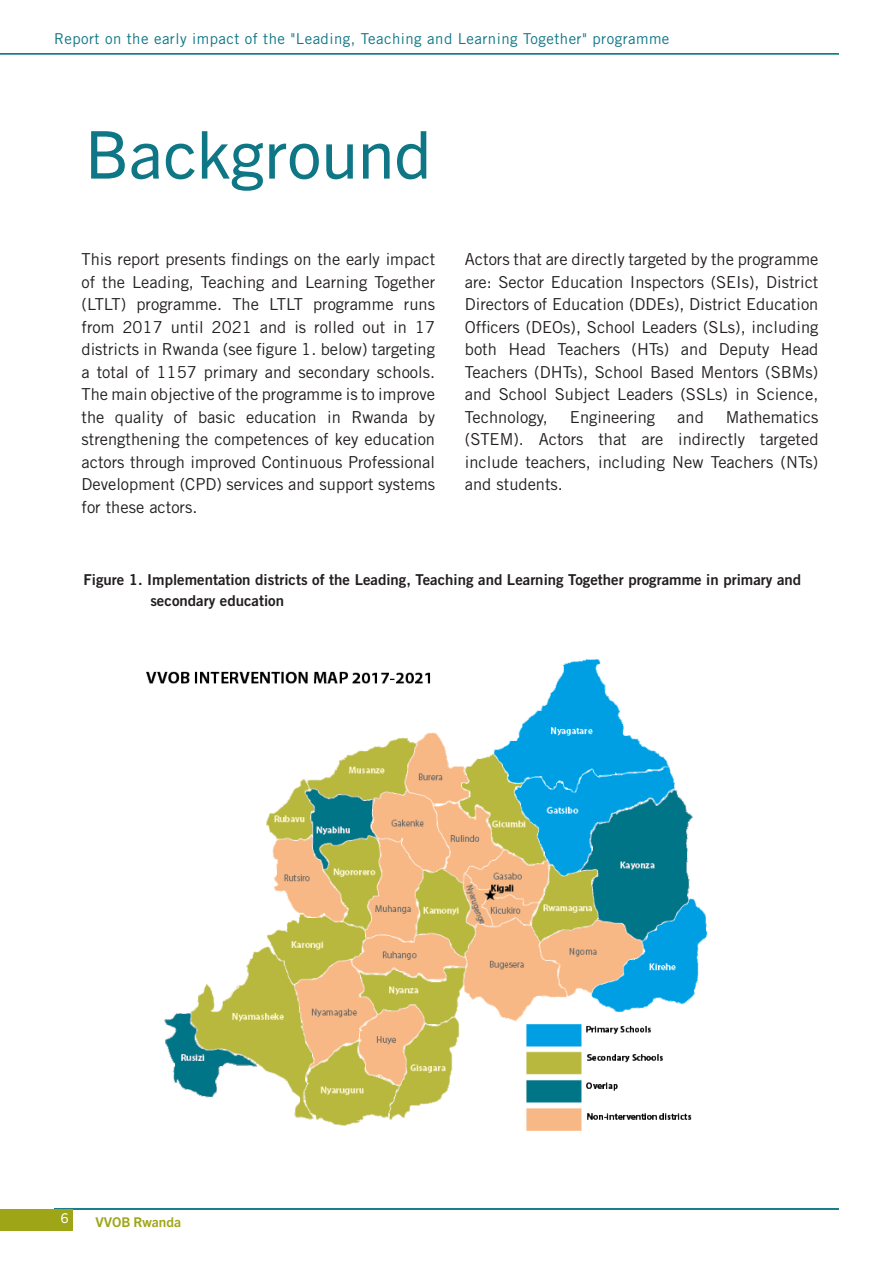
<style>
.page{position:relative;width:893px;height:1263px;background:#fff}
.page>*{position:absolute;margin:0;border:0;box-sizing:border-box;transform-origin:0 0}
.t1{font:66px "Trade Gothic Next LT Pro";color:#0e7685}
.t2{font:16.5px/22.5px "Trade Gothic LT Std";color:#231f20;text-align:justify}
.t3{font:15px/21px "Trade Gothic LT Std Bd 2";color:#231f20}
.t4{font:15px "Trade Gothic LT Std";letter-spacing:.03em;color:#0e7685}
.t5{font:700 13.5px "Trade Gothic Next LT Pro";color:#9ea617}
.t6{font:13.5px "Trade Gothic Next LT Pro";color:#fff}
</style>
<div class="page">
<hr style="left:54px;top:1209px;width:785px;height:1px;background:#0e7685">
<div style="left:0;top:1209px;width:73px;height:21px;background:#9ea617"></div>
<hr style="left:0;top:54px;width:839px;height:1px;background:#0e7685">
<img style="left:146px;top:659px;width:562px;height:472px">
<p class="t4" style="left:54px;top:30px;width:617px">Report on the early impact of the "Leading, Teaching and Learning Together" programme</p>
<p class="t1" style="left:85px;top:109px;width:348px">Background</p>
<p class="t2" style="left:82px;top:248px;width:355px">This report presents findings on the early impact of the Leading, Teaching and Learning Together (LTLT) programme. The LTLT programme runs from 2017 until 2021 and is rolled out in 17 districts in Rwanda (see figure 1. below) targeting a total of 1157 primary and secondary schools.<br>The main objective of the programme is to improve the quality of basic education in Rwanda by strengthening the competences of key education actors through improved Continuous Professional Development (CPD) services and support systems for these actors.</p>
<p class="t2" style="left:465px;top:248px;width:355px">Actors that are directly targeted by the programme are: Sector Education Inspectors (SEIs), District Directors of Education (DDEs), District Education Officers (DEOs), School Leaders (SLs), including both Head Teachers (HTs) and Deputy Head Teachers (DHTs), School Based Mentors (SBMs) and School Subject Leaders (SSLs) in Science, Technology,</p>
<p class="t2" style="left:465px;top:405px;width:355px;text-indent:261px">Mathematics (STEM). Actors that are indirectly targeted include teachers, including New Teachers (NTs) and students.</p>
<p class="t2" style="left:570px;top:405px;width:87px">Engineering</p>
<p class="t2" style="left:677px;top:405px;width:28px">and</p>
<p class="t3" style="left:150px;top:569px;width:652px;text-indent:-67px">Figure 1. Implementation districts of the Leading, Teaching and Learning Together programme in primary and secondary education</p>
<p class="t6" style="left:61px;top:1209px;width:9px">6</p>
<p class="t5" style="left:95px;top:1212px;width:87px">VVOB Rwanda</p>
</div>
